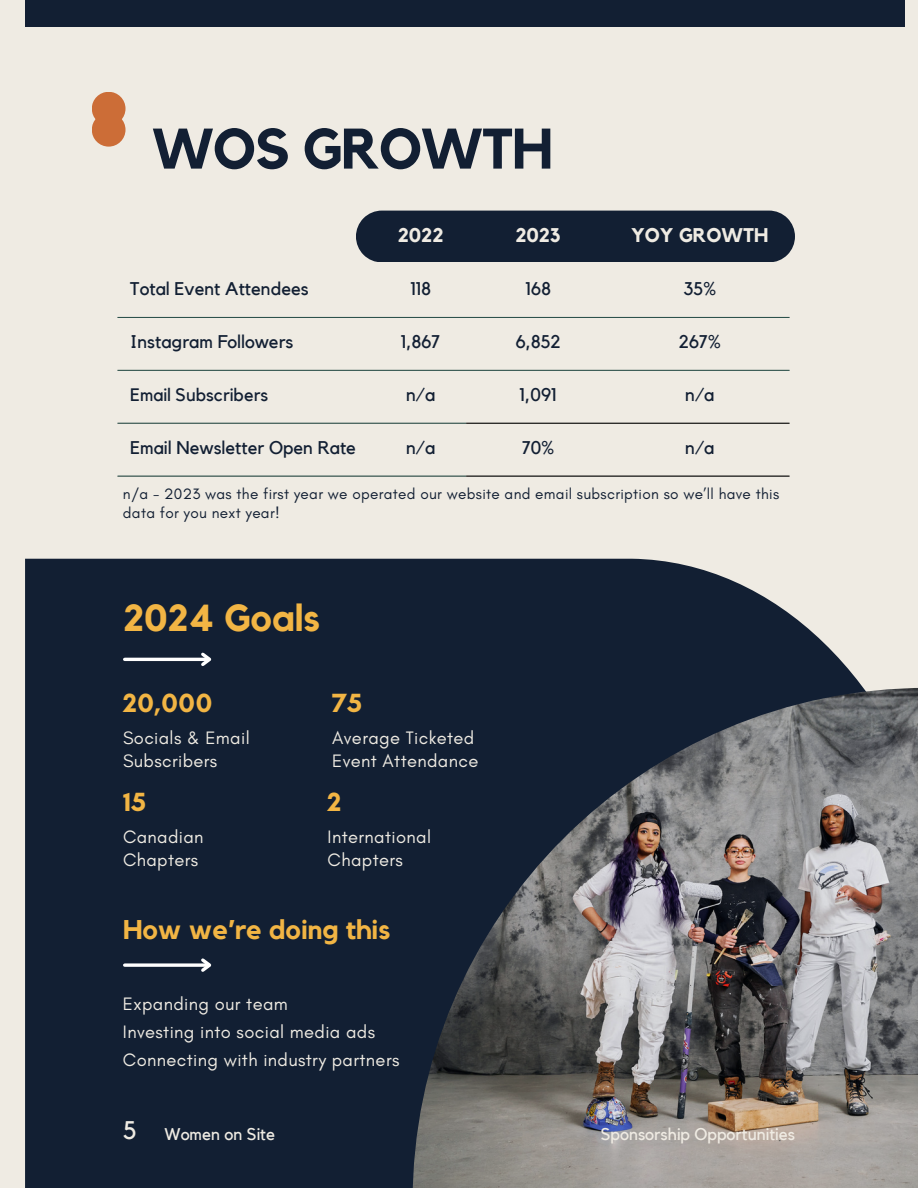
<style>
.page{position:relative;width:918px;height:1188px;background:#efebe3}
.page>*{position:absolute;margin:0;border:0;box-sizing:border-box;transform-origin:0 0}
.t1{font:700 56.4px "Kollektif";letter-spacing:-.02em;color:#121f33}
.t2{font:700 37.5px "Kollektif";color:#f2b544}
.t3{font:700 27px "Kollektif";color:#f2b544}
.t4{font:700 26.85px "Glacial Indifference";letter-spacing:.02em;color:#f2b544}
.t5{font:700 19.8px "Kollektif";color:#efebe3}
.t6{font:18.3px/23.2px "Glacial Indifference";letter-spacing:.02em;color:#efebe3}
.t7{font:18.3px "Kollektif";color:#121f33}
.t8{font:18px "Kollektif";color:#121f33}
.t9{font:16.95px "Kollektif";color:#efebe3}
.t10{font:15.3px/19.2px "Glacial Indifference";letter-spacing:.02em;color:#121f33}
.s1{font-size:25.35px}
</style>
<div class="page">
<div style="left:356px;top:211px;width:439px;height:51px;background:#121f33"></div>
<hr style="left:118px;top:317px;width:672px;height:1px;background:#2c514b">
<hr style="left:118px;top:370px;width:672px;height:1px;background:#2c514b">
<hr style="left:118px;top:423px;width:348px;height:1px;background:#2c514b">
<hr style="left:118px;top:476px;width:348px;height:1px;background:#2c514b">
<hr style="left:466px;top:423px;width:324px;height:1px;background:#000">
<hr style="left:466px;top:476px;width:324px;height:1px;background:#000">
<div style="left:25px;top:559px;width:839px;height:629px;background:#121f33"></div>
<hr style="left:125px;top:658px;width:84px;height:3px;background:#fff">
<svg style="left:198px;top:650px;width:17px;height:19px"></svg>
<svg style="left:125px;top:963px;width:73px;height:4px"></svg>
<svg style="left:198px;top:955px;width:17px;height:20px"></svg>
<div style="left:92px;top:92px;width:34px;height:34px;background:#cc6d37;border-radius:50%"></div>
<div style="left:92px;top:113px;width:34px;height:34px;background:#cc6d37;border-radius:50%"></div>
<div style="left:25px;top:0;width:614px;height:27px;background:#121f33"></div>
<div style="left:636px;top:0;width:269px;height:27px;background:#121f33"></div>
<img style="left:413px;top:688px;width:505px;height:500px">
<h1 class="t1" style="left:152px;top:123px;width:402px">WOS GROWTH</h1>
<p class="t5" style="left:398px;top:226px;width:47px">2022</p>
<p class="t5" style="left:515px;top:226px;width:47px">2023</p>
<p class="t5" style="left:631px;top:226px;width:139px">YOY GROWTH</p>
<p class="t7" style="left:130px;top:280px;width:180px">Total Event Attendees</p>
<p class="t7" style="left:410px;top:280px;width:22px">118</p>
<p class="t7" style="left:525px;top:280px;width:27px">168</p>
<p class="t7" style="left:684px;top:280px;width:34px">35%</p>
<p class="t7" style="left:130px;top:334px;width:165px">Instagram Followers</p>
<p class="t7" style="left:401px;top:334px;width:41px">1,867</p>
<p class="t7" style="left:516px;top:334px;width:47px">6,852</p>
<p class="t7" style="left:679px;top:334px;width:44px">267%</p>
<p class="t8" style="left:130px;top:387px;width:140px">Email Subscribers</p>
<p class="t7" style="left:406px;top:386px;width:31px">n/a</p>
<p class="t7" style="left:520px;top:386px;width:39px">1,091</p>
<p class="t7" style="left:685px;top:386px;width:31px">n/a</p>
<p class="t7" style="left:130px;top:439px;width:227px">Email Newsletter Open Rate</p>
<p class="t7" style="left:406px;top:439px;width:31px">n/a</p>
<p class="t7" style="left:522px;top:439px;width:34px">70%</p>
<p class="t7" style="left:685px;top:439px;width:31px">n/a</p>
<p class="t10" style="left:123px;top:484px;width:658px">n/a - 2023 was the first year we operated our website and email subscription so we’ll have this data for you next year!</p>
<h2 class="t2" style="left:123px;top:600px;width:199px">2024 Goals</h2>
<h3 class="t4" style="left:123px;top:686px;width:91px">20,000</h3>
<p class="t6" style="left:123px;top:726px;width:128px">Socials &amp; Email<br>Subscribers</p>
<h3 class="t4" style="left:123px;top:785px;width:25px">15</h3>
<p class="t6" style="left:123px;top:825px;width:82px">Canadian<br>Chapters</p>
<h3 class="t4" style="left:332px;top:686px;width:31px">75</h3>
<p class="t6" style="left:332px;top:726px;width:148px">Average Ticketed<br>Event Attendance</p>
<h3 class="t4" style="left:328px;top:785px;width:15px">2</h3>
<p class="t6" style="left:328px;top:825px;width:105px">International<br>Chapters</p>
<h3 class="t3" style="left:123px;top:917px;width:269px">How we’re doing this</h3>
<p class="t6" style="left:123px;top:992px;width:166px">Expanding our team</p>
<p class="t6" style="left:123px;top:1018px;width:278px;line-height:28.3px">Investing into social media ads<br>Connecting with industry partners</p>
<p class="t9" style="left:123px;top:1126px;width:154px"><span class="s1">5</span> Women on Site</p>
<p class="t9" style="left:601px;top:1126px;width:196px">Sponsorship Opportunities</p>
</div>
